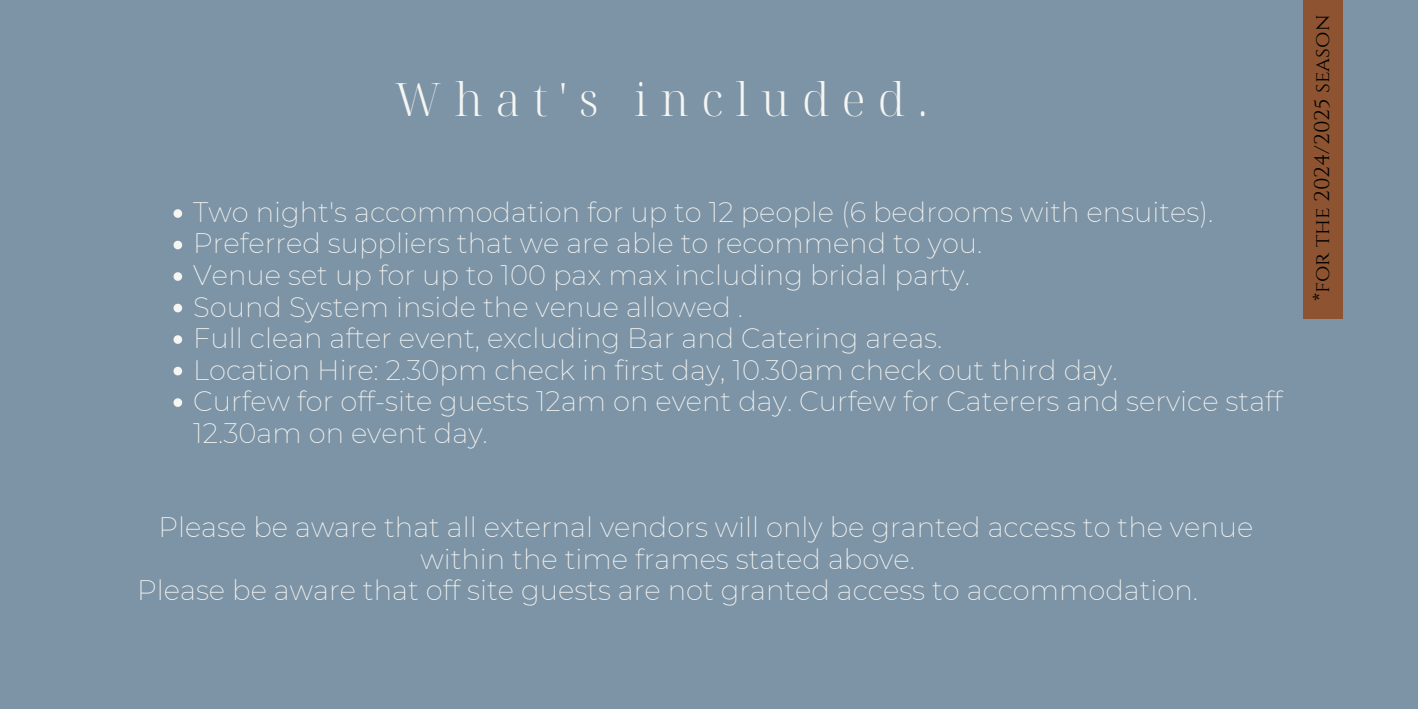
<style>
.page{position:relative;width:1418px;height:709px;background:#7d94a6}
.page>*{position:absolute;margin:0;border:0;box-sizing:border-box;transform-origin:0 0}
.t1{font:300 46px "Noto Serif Display";letter-spacing:.27em;color:#f5f5f2}
.t2{font:200 27.5px/31.5px "Montserrat";color:#f5f5f2}
.t3{font:21.2px "Cinzel";color:#000}
</style>
<div class="page">
<div style="left:1303px;top:0;width:39px;height:319px;background:#8e5431"></div>
<svg style="left:173px;top:209px;width:9px;height:9px"></svg>
<svg style="left:173px;top:241px;width:9px;height:8px"></svg>
<svg style="left:173px;top:272px;width:9px;height:9px"></svg>
<svg style="left:173px;top:304px;width:9px;height:8px"></svg>
<svg style="left:173px;top:335px;width:9px;height:9px"></svg>
<svg style="left:173px;top:367px;width:9px;height:8px"></svg>
<svg style="left:173px;top:398px;width:9px;height:9px"></svg>
<p class="t1" style="left:395px;top:67px;width:535px">What's included.</p>
<p class="t2" style="left:193px;top:196px;width:1021px">Two night's accommodation for up to 12 people (6 bedrooms with ensuites).</p>
<p class="t2" style="left:193px;top:228px;width:790px">Preferred suppliers that we are able to recommend to you.</p>
<p class="t2" style="left:193px;top:259px;width:778px">Venue set up for up to 100 pax max including bridal party.</p>
<p class="t2" style="left:193px;top:291px;width:551px">Sound System inside the venue allowed .</p>
<p class="t2" style="left:193px;top:322px;width:750px">Full clean after event, excluding Bar and Catering areas.</p>
<p class="t2" style="left:193px;top:354px;width:925px">Location Hire: 2.30pm check in first day, 10.30am check out third day.</p>
<p class="t2" style="left:193px;top:385px;width:1091px">Curfew for off-site guests 12am on event day. Curfew for Caterers and service staff<br>12.30am on event day.</p>
<p class="t2" style="left:158px;top:511px;width:1096px">Please be aware that all external vendors will only be granted access to the venue</p>
<p class="t2" style="left:420px;top:543px;width:496px">within the time frames stated above.</p>
<p class="t2" style="left:137px;top:574px;width:1062px">Please be aware that off site guests are not granted access to accommodation.</p>
<p class="t3" style="left:1308px;top:301px;width:288px;rotate:-90deg">*for the 2024/2025 season</p>
</div>
